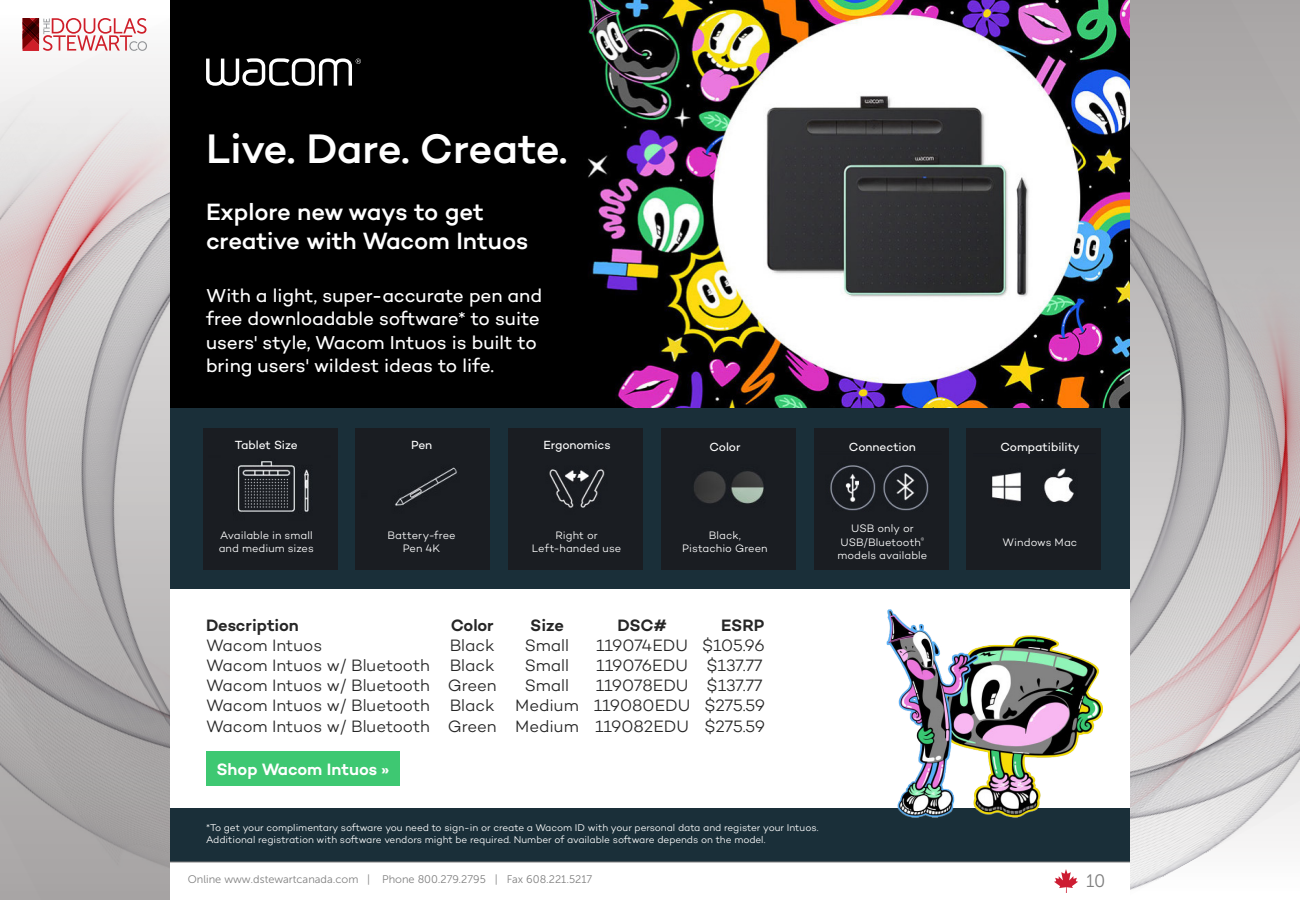
<style>
.page{position:relative;width:1300px;height:900px;background:#fff}
.page>*{position:absolute;margin:0;border:0;box-sizing:border-box;transform-origin:0 0}
.t1{font:500 42px "Campton";letter-spacing:-.015em;color:#fff}
.t2{font:500 24px/28.8px "Campton";letter-spacing:-.005em;color:#fff}
.t3{font:19px/23px "Campton";letter-spacing:-.005em;color:#fff}
.t4{font:18px "Museo Sans 300";color:#808080}
.t5{font:300 16.8px/20.1px "Campton";letter-spacing:-.005em;color:#262626}
.t6{font:600 16.8px "Campton";letter-spacing:-.01em;color:#262626}
.t7{font:600 16.8px "Campton";letter-spacing:-.005em;color:#fff}
.t8{font:12px "Campton";letter-spacing:-.005em;color:#fff}
.t9{font:300 11px/13.2px "Campton";letter-spacing:.005em;color:#fff;text-align:center}
.t10{font:11px "Museo Sans 300";color:#808080}
.t11{font:300 10px/12px "Campton";letter-spacing:-.005em;color:#fff}
</style>
<div class="page">
<div style="left:170px;top:808px;width:987px;height:92px;background:#1a2f39"></div>
<img style="left:170px;top:0;width:960px;height:408px">
<svg style="left:206px;top:58px;width:155px;height:28px"></svg>
<img style="left:886px;top:609px;width:217px;height:209px">
<div style="left:170px;top:408px;width:987px;height:181px;background:#1a2f39"></div>
<div style="left:203px;top:428px;width:134px;height:141px;background:#1a1d22"></div>
<div style="left:661px;top:428px;width:135px;height:141px;background:#1a1d22"></div>
<div style="left:356px;top:428px;width:134px;height:141px;background:#1a1d22"></div>
<div style="left:814px;top:428px;width:134px;height:141px;background:#1a1d22"></div>
<div style="left:509px;top:428px;width:134px;height:141px;background:#1a1d22"></div>
<div style="left:967px;top:428px;width:134px;height:141px;background:#1a1d22"></div>
<img style="left:549px;top:469px;width:56px;height:39px">
<img style="left:395px;top:467px;width:62px;height:39px">
<img style="left:238px;top:461px;width:71px;height:51px">
<img style="left:694px;top:471px;width:70px;height:33px">
<img style="left:992px;top:468px;width:82px;height:34px">
<img style="left:830px;top:465px;width:99px;height:46px">
<div style="left:206px;top:751px;width:194px;height:34px;background:#3ec872"></div>
<div style="left:170px;top:862px;width:960px;height:38px;background:#fff"></div>
<img style="left:1130px;top:0;width:170px;height:900px">
<img style="left:0;top:18px;width:170px;height:882px">
<svg style="left:23px;top:18px;width:124px;height:33px"></svg>
<svg style="left:1054px;top:869px;width:24px;height:24px"></svg>
<h1 class="t1" style="left:206px;top:122px;width:363px">Live. Dare. Create.</h1>
<h2 class="t2" style="left:206px;top:197px;width:324px">Explore new ways to get creative with Wacom Intuos</h2>
<p class="t3" style="left:206px;top:284px;width:338px">With a light, super-accurate pen and free downloadable software* to suite users' style, Wacom Intuos is built to bring users' wildest ideas to life.</p>
<p class="t8" style="left:235px;top:437px;width:64px">Tablet Size</p>
<p class="t8" style="left:411px;top:437px;width:23px">Pen</p>
<p class="t8" style="left:543px;top:437px;width:69px">Ergonomics</p>
<p class="t8" style="left:709px;top:439px;width:33px">Color</p>
<p class="t8" style="left:849px;top:439px;width:68px">Connection</p>
<p class="t8" style="left:1001px;top:439px;width:81px">Compatibility</p>
<p class="t9" style="left:219px;top:528px;width:97px;text-align:left">Available in small and medium sizes</p>
<p class="t9" style="left:387px;top:528px;width:70px">Battery-free<br>Pen 4K</p>
<p class="t9" style="left:532px;top:528px;width:91px">Right or<br>Left-handed use</p>
<p class="t9" style="left:682px;top:528px;width:87px">Black,<br>Pistachio Green</p>
<p class="t9" style="left:837px;top:522px;width:91px">USB only or<br>USB/Bluetooth<sup>® </sup>models available</p>
<p class="t6" style="left:206px;top:614px;width:94px">Description</p>
<p class="t6" style="left:451px;top:614px;width:45px">Color</p>
<p class="t6" style="left:530px;top:614px;width:35px">Size</p>
<p class="t6" style="left:617px;top:614px;width:51px">DSC#</p>
<p class="t6" style="left:721px;top:614px;width:45px">ESRP</p>
<p class="t5" style="left:206px;top:635px;width:118px">Wacom Intuos</p>
<p class="t5" style="left:450px;top:635px;width:46px">Black</p>
<p class="t5" style="left:525px;top:635px;width:46px">Small</p>
<p class="t5" style="left:596px;top:635px;width:170px">119074EDU $105.96</p>
<p class="t5" style="left:206px;top:655px;width:290px">Wacom Intuos w/ Bluetooth Black</p>
<p class="t5" style="left:525px;top:655px;width:46px">Small</p>
<p class="t5" style="left:596px;top:655px;width:168px">119076EDU $137.77</p>
<p class="t5" style="left:206px;top:675px;width:292px">Wacom Intuos w/ Bluetooth Green</p>
<p class="t5" style="left:525px;top:675px;width:46px">Small</p>
<p class="t5" style="left:206px;top:675px;width:561px;text-indent:390px">119078EDU $137.77<br>Wacom Intuos w/ Bluetooth Black Medium 119080EDU $275.59<br>Wacom Intuos w/ Bluetooth Green Medium 119082EDU $275.59</p>
<p class="t7" style="left:217px;top:758px;width:174px">Shop Wacom Intuos »</p>
<p class="t11" style="left:206px;top:821px;width:614px">*To get your complimentary software you need to sign-in or create a Wacom ID with your personal data and register your Intuos.<br>Additional registration with software vendors might be required. Number of available software depends on the model.</p>
<p class="t9" style="left:1003px;top:535px;width:76px">Windows Mac</p>
<p class="t10" style="left:188px;top:874px;width:406px">Online www.dstewartcanada.com | Phone 800.279.2795 | Fax 608.221.5217</p>
<p class="t4" style="left:1086px;top:871px;width:21px">10</p>
</div>
